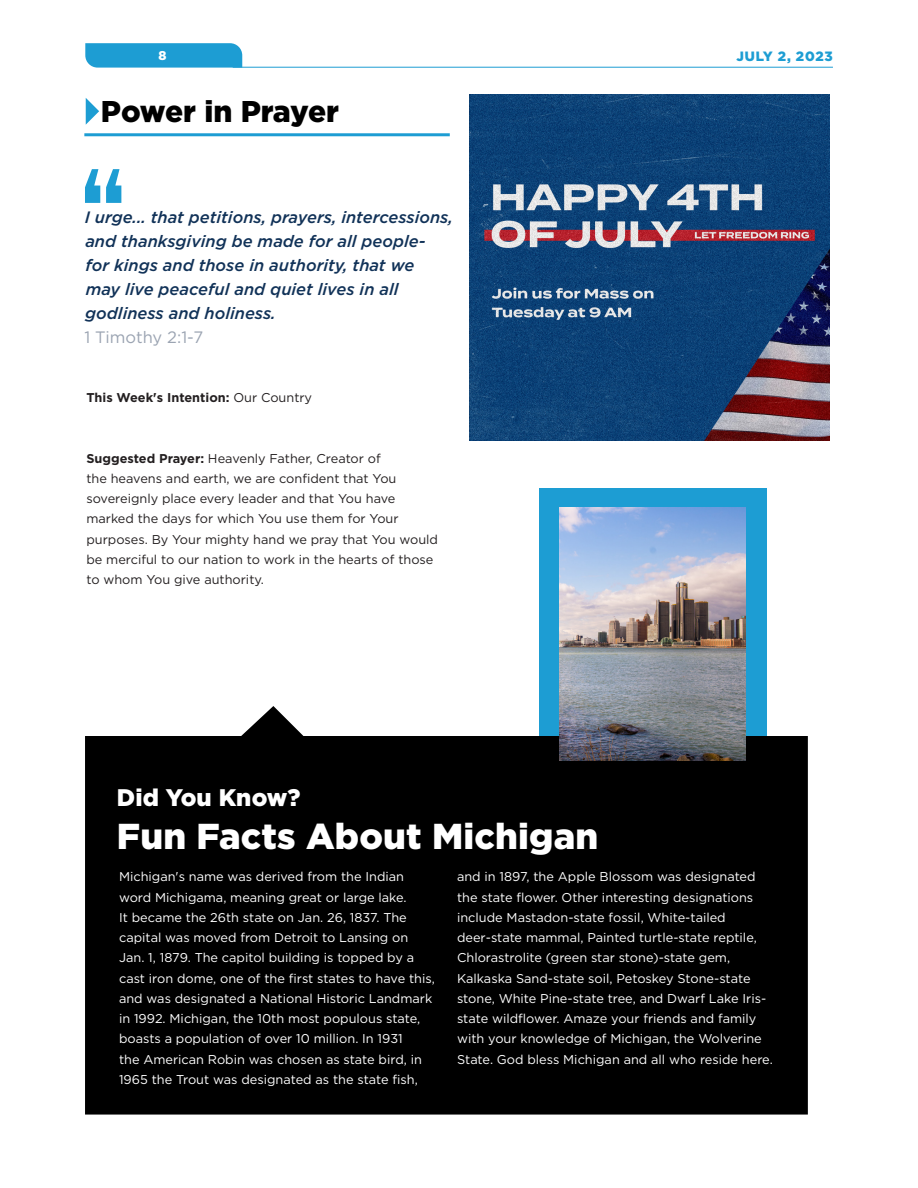
<style>
.page{position:relative;width:918px;height:1188px;background:#fff}
.page>*{position:absolute;margin:0;border:0;box-sizing:border-box;transform-origin:0 0}
.t1{font:900 36px "Gotham";letter-spacing:.005em;color:#fff}
.t2{font:900 30px "Gotham";letter-spacing:-.015em;color:#000}
.t3{font:900 24px "Gotham";letter-spacing:.005em;color:#fff}
.t4{font:italic 500 16.5px/24px "Gotham";color:#113258}
.t5{font:16.5px "Gotham";color:#9ba4b2}
.t6{font:900 13.5px "Gotham";color:#1d9dd3}
.t7{font:12.75px/20.2px "Gotham";color:#fff}
.t8{font:12.75px/20.2px "Gotham";color:#231f20}
.t9{font:700 12.75px "Gotham";color:#231f20}
.t10{font:900 12.75px "Gotham";color:#fff}
.s1{font-weight:400}
.s2{font-weight:700}
</style>
<div class="page">
<hr style="left:233px;top:67px;width:600px;height:1px;background:#1d9dd3">
<svg style="left:85px;top:43px;width:157px;height:25px;background:#26a1d4"></svg>
<hr style="left:84px;top:133px;width:366px;height:3px;background:#1d9dd3">
<svg style="left:86px;top:98px;width:13px;height:27px"></svg>
<svg style="left:85px;top:169px;width:36px;height:34px"></svg>
<div style="left:539px;top:488px;width:228px;height:273px;background:#1d9dd3"></div>
<div style="left:85px;top:706px;width:723px;height:409px;background:#000"></div>
<img style="left:560px;top:507px;width:186px;height:254px">
<img style="left:470px;top:95px;width:360px;height:345px">
<p class="t10" style="left:159px;top:46px;width:10px">8</p>
<p class="t6" style="left:737px;top:47px;width:98px">JULY 2, 2023</p>
<p class="t2" style="left:101px;top:91px;width:240px">Power in Prayer</p>
<p class="t4" style="left:85px;top:205px;width:370px">I urge... that petitions, prayers, intercessions, and thanksgiving be made for all people&shy;for kings and those in authority, that we<br>may live peaceful and quiet lives in all godliness and holiness.</p>
<p class="t5" style="left:84px;top:327px;width:120px">1 Timothy 2:1-7</p>
<p class="t9" style="left:86px;top:389px;width:227px">This Week's Intention: <span class="s1">Our Country</span></p>
<p class="t8" style="left:86px;top:448px;width:353px"><span class="s2">Suggested Prayer:</span> Heavenly Father, Creator of<br>the heavens and earth, we are confident that You sovereignly place every leader and that You have marked the days for which You use them for Your purposes. By Your mighty hand we pray that You would be merciful to our nation to work in the hearts of those to whom You give authority.</p>
<h3 class="t3" style="left:117px;top:780px;width:185px">Did You Know?</h3>
<h3 class="t1" style="left:117px;top:811px;width:483px">Fun Facts About Michigan</h3>
<p class="t7" style="left:119px;top:867px;width:317px">Michigan's name was derived from the Indian word Michigama, meaning great or large lake.<br>It became the 26th state on Jan. 26, 1837. The capital was moved from Detroit to Lansing on Jan. 1, 1879. The capitol building is topped by a cast iron dome, one of the first states to have this, and was designated a National Historic Landmark in 1992. Michigan, the 10th most populous state, boasts a population of over 10 million. In 1931<br>the American Robin was chosen as state bird, in 1965 the Trout was designated as the state fish,</p>
<p class="t7" style="left:457px;top:867px;width:317px">and in 1897, the Apple Blossom was designated the state flower. Other interesting designations include Mastadon-state fossil, White-tailed deer-state mammal, Painted turtle-state reptile, Chlorastrolite (green star stone)-state gem, Kalkaska Sand-state soil, Petoskey Stone-state stone, White Pine-state tree, and Dwarf Lake Iris&shy;state wildflower. Amaze your friends and family with your knowledge of Michigan, the Wolverine State. God bless Michigan and all who reside here.</p>
</div>
